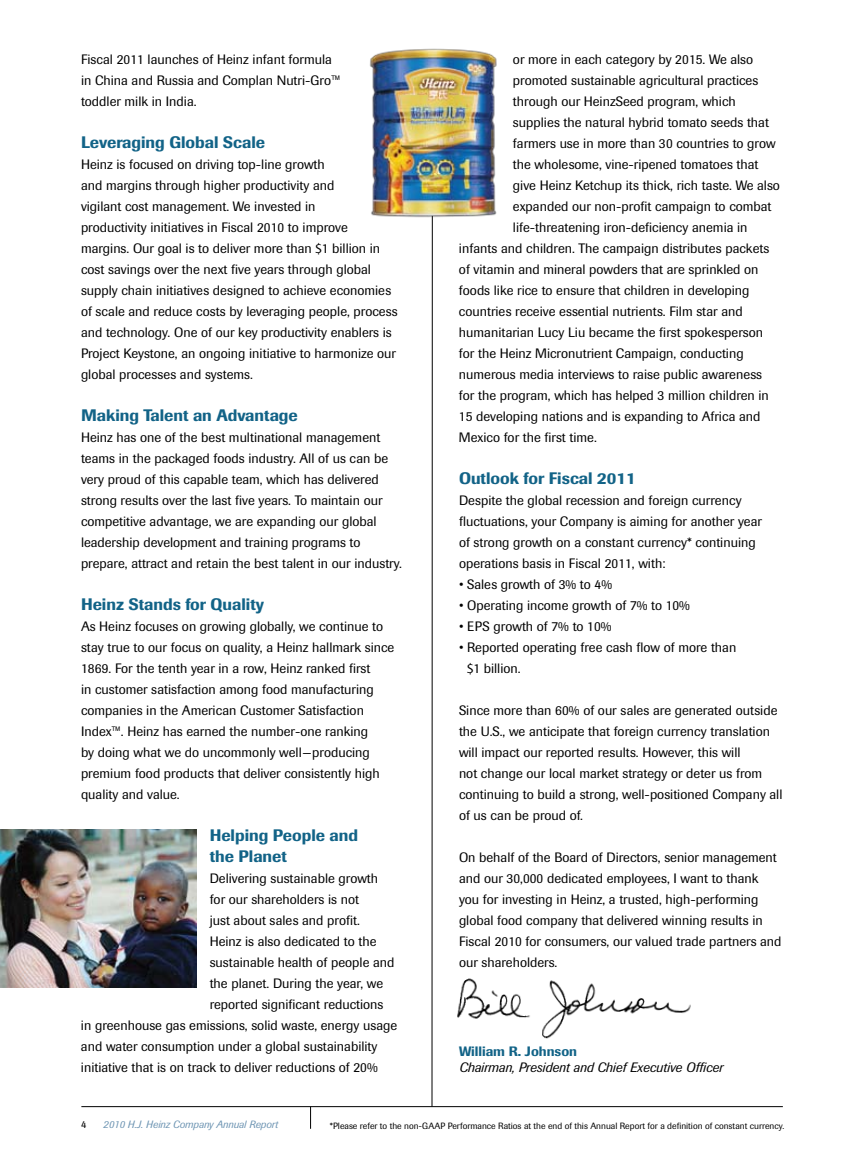
<style>
.page{position:relative;width:864px;height:1161px;background:#fff}
.page>*{position:absolute;margin:0;border:0;box-sizing:border-box;transform-origin:0 0}
.t1{font:500 16.5px/21px "Imago";color:#126387}
.t2{font:13.5px/21px "Imago";color:#000}
.t3{font:italic 13.5px "Imago";color:#000}
.t4{font:500 13.5px "Imago";color:#126387}
.t5{font:italic 10.5px "Imago";color:#6e95b3}
.t6{font:10.5px "Imago";color:#000}
.t7{font:9px "Imago";color:#000}
.s1{font-style:italic}
</style>
<div class="page">
<img style="left:457px;top:978px;width:234px;height:61px">
<img style="left:0;top:830px;width:196px;height:157px">
<hr style="left:432px;top:53px;width:1px;height:1054px;background:#000">
<hr style="left:81px;top:1106px;width:702px;height:1px;background:#000">
<svg style="left:310px;top:1107px;width:1px;height:22px"></svg>
<img style="left:369px;top:48px;width:128px;height:176px">
<p class="t2" style="left:81px;top:49px;width:261px">Fiscal 2011 launches of Heinz infant formula in China and Russia and Complan N utri-Gro™ toddler milk in India.</p>
<p class="t1" style="left:81px;top:132px;width:186px">Leveraging Global Scale</p>
<p class="t2" style="left:81px;top:154px;width:318px">Heinz is focused on driving top-line growth<br>and margins through higher productivity and<br>vigilant cost management. We invested in<br>productivity initiatives in Fiscal 2010 to improve margins. Our goal is to deliver more than $1 billion in cost savings over the next five years through global supply chain initiatives designed to achieve economies of scale and reduce costs by leveraging people, process and technology. One of our key productivity enablers is Project Keystone, an ongoing initiative to harmonize our global processes and systems.</p>
<p class="t1" style="left:81px;top:405px;width:218px">Making Talent an Advantage</p>
<p class="t2" style="left:81px;top:427px;width:322px">Heinz has one of the best multinational management teams in the packaged foods industry. All of us can be very proud of this capable team, which has delivered strong results over the last five years. To maintain our competitive advantage, we are expanding our global leadership development and training programs to prepare, attract and retain the best talent in our industry.</p>
<p class="t1" style="left:81px;top:594px;width:185px">Heinz Stands for Quality</p>
<p class="t2" style="left:81px;top:616px;width:315px">As Heinz focuses on growing globally, we continue to stay true to our focus on quality, a Heinz hallmark since 1869. For the tenth year in a row, Heinz ranked first<br>in customer satisfaction among food manufacturing companies in the American Customer Satisfaction Index™. Heinz has earned the number-one ranking<br>by doing what we do uncommonly well<span class="s1">—</span>producing premium food products that deliver consistently high quality and value.</p>
<p class="t1" style="left:210px;top:825px;width:150px">Helping People and the Planet</p>
<p class="t2" style="left:210px;top:868px;width:170px">Delivering sustainable growth</p>
<p class="t2" style="left:210px;top:889px;width:151px">for our shareholders is not</p>
<p class="t2" style="left:210px;top:910px;width:152px">just about sales and profit.</p>
<p class="t2" style="left:210px;top:931px;width:168px">Heinz is also dedicated to the</p>
<p class="t2" style="left:210px;top:952px;width:186px">sustainable health of people and</p>
<p class="t2" style="left:210px;top:973px;width:175px">the planet. During the year, we</p>
<p class="t2" style="left:210px;top:994px;width:175px">reported significant reductions</p>
<p class="t2" style="left:81px;top:1015px;width:318px">in greenhouse gas emissions, solid waste, energy usage</p>
<p class="t2" style="left:81px;top:1036px;width:298px">and water consumption under a global sustainability</p>
<p class="t2" style="left:81px;top:1057px;width:298px">initiative that is on track to deliver reductions of 20%</p>
<p class="t2" style="left:513px;top:49px;width:242px">or more in each category by 2015. We also</p>
<p class="t2" style="left:513px;top:70px;width:247px">promoted sustainable agricultural practices</p>
<p class="t2" style="left:513px;top:91px;width:224px">through our HeinzSeed program, which</p>
<p class="t2" style="left:513px;top:112px;width:257px">supplies the natural hybrid tomato seeds that</p>
<p class="t2" style="left:513px;top:133px;width:264px">farmers use in more than 30 countries to grow</p>
<p class="t2" style="left:513px;top:154px;width:247px">the wholesome, vine-ripened tomatoes that</p>
<p class="t2" style="left:513px;top:175px;width:268px">give Heinz Ketchup its thick, rich taste. We also</p>
<p class="t2" style="left:513px;top:196px;width:260px">expanded our non-profit campaign to combat</p>
<p class="t2" style="left:513px;top:217px;width:236px">life-threatening iron-deficiency anemia in</p>
<p class="t2" style="left:459px;top:238px;width:312px">infants and children. The campaign distributes packets</p>
<p class="t2" style="left:459px;top:259px;width:301px">of vitamin and mineral powders that are sprinkled on</p>
<p class="t2" style="left:459px;top:280px;width:292px">foods like rice to ensure that children in developing</p>
<p class="t2" style="left:459px;top:301px;width:285px">countries receive essential nutrients. Film star and</p>
<p class="t2" style="left:459px;top:322px;width:306px">humanitarian Lucy Liu became the first spokesperson</p>
<p class="t2" style="left:459px;top:343px;width:286px">for the Heinz Micronutrient Campaign, conducting</p>
<p class="t2" style="left:459px;top:364px;width:305px">numerous media interviews to raise public awareness</p>
<p class="t2" style="left:459px;top:385px;width:311px">for the program, which has helped 3 million children in</p>
<p class="t2" style="left:459px;top:406px;width:303px">15 developing nations and is expanding to Africa and</p>
<p class="t2" style="left:459px;top:427px;width:139px">Mexico for the first time.</p>
<p class="t1" style="left:459px;top:468px;width:178px">Outlook for Fiscal 2011</p>
<p class="t2" style="left:459px;top:490px;width:304px">Despite the global recession and foreign currency fluctuations, your Company is aiming for another year of strong growth on a constant currency* continuing operations basis in Fiscal 2011, with:</p>
<p class="t2" style="left:459px;top:574px;width:155px">• Sales growth of 3% to 4%</p>
<p class="t2" style="left:459px;top:595px;width:232px">• O perating income growth of 7% to 10%</p>
<p class="t2" style="left:459px;top:616px;width:154px">• EPS growth of 7% to 10%</p>
<p class="t2" style="left:467px;top:637px;width:271px;text-indent:-8px">• Reported operating free cash flow of more than $1 billion.</p>
<p class="t2" style="left:459px;top:700px;width:325px">Since more than 60% of our sales are generated outside the U.S., we anticipate that foreign currency translation will impact our reported results. However, this will<br>not change our local market strategy or deter us from continuing to build a strong, well-positioned Company all of us can be proud of.</p>
<p class="t2" style="left:459px;top:847px;width:324px">On behalf of the Board of Directors, senior management and our 30,000 dedicated employees, I want to thank you for investing in Heinz, a trusted, high-performing global food company that delivered winning results in Fiscal 2010 for consumers, our valued trade partners and our shareholders.</p>
<p class="t4" style="left:459px;top:1043px;width:120px">William R. Johnson</p>
<p class="t3" style="left:459px;top:1060px;width:266px">Chairman, President and Chief Executive Officer</p>
<p class="t6" style="left:81px;top:1119px;width:7px">4</p>
<p class="t5" style="left:103px;top:1119px;width:176px">2010 H.J. Heinz Company Annual Report</p>
<p class="t7" style="left:330px;top:1120px;width:106px">*Please refer to the non-GAAP</p>
<p class="t7" style="left:448px;top:1120px;width:338px">Performance Ratios at the end of this Annual Report for a definition of constant currency.</p>
</div>
